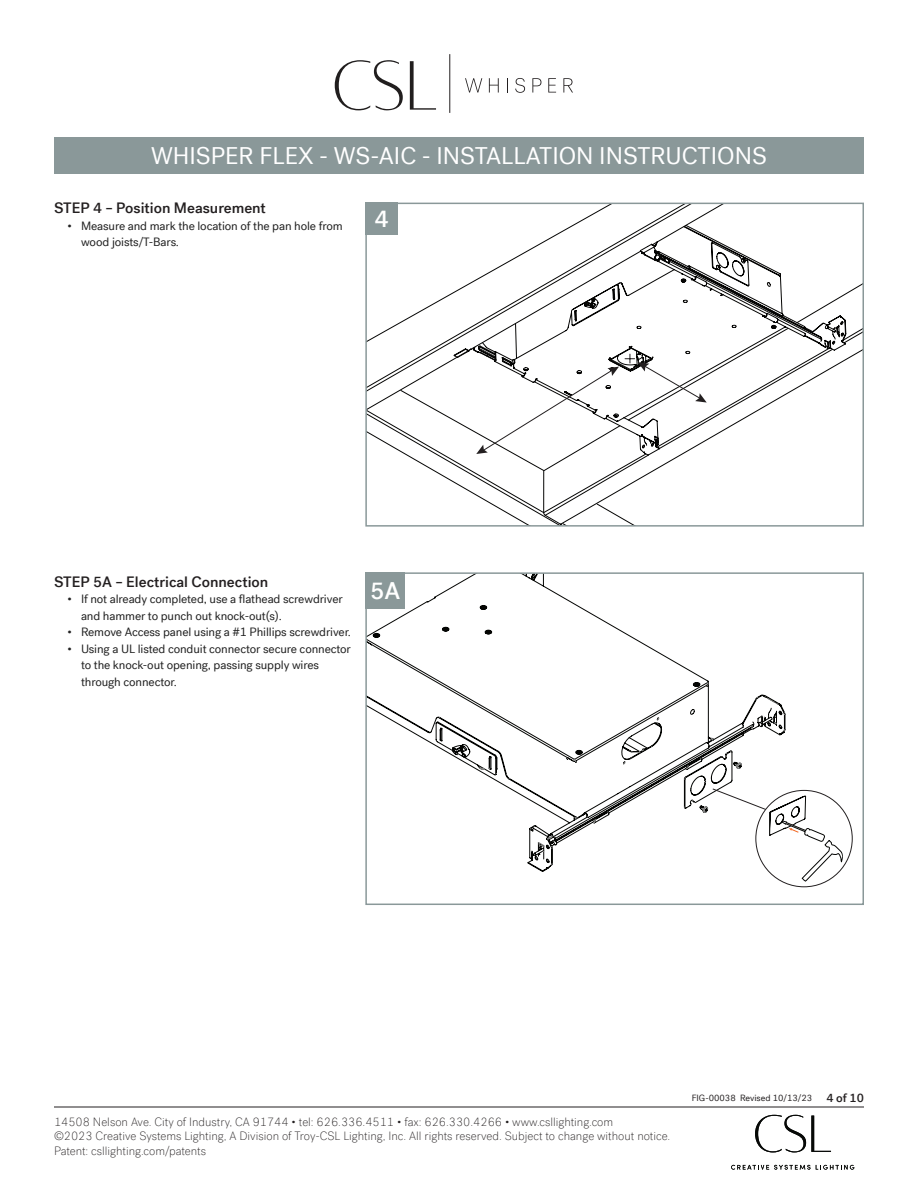
<style>
.page{position:relative;width:918px;height:1188px;background:#fff}
.page>*{position:absolute;margin:0;border:0;box-sizing:border-box;transform-origin:0 0}
.t1{font:24px "Post Grotesk";color:#fff}
.t2{font:500 24px "Post Grotesk";color:#fff}
.t3{font:500 15px "Post Grotesk";color:#231f20}
.t4{font:12px/16.5px "Post Grotesk";letter-spacing:-.01em;color:#222}
.t5{font:100 12px/14.4px "Post Grotesk";color:#231f20}
.t6{font:500 12px "Post Grotesk";color:#231f20}
.t7{font:9px "Post Grotesk";color:#231f20}
</style>
<div class="page">
<svg style="left:731px;top:1165px;width:79px;height:5px"></svg>
<svg style="left:816px;top:1165px;width:38px;height:5px"></svg>
<svg style="left:755px;top:1115px;width:76px;height:37px"></svg>
<svg style="left:410px;top:61px;width:26px;height:49px"></svg>
<svg style="left:335px;top:60px;width:68px;height:50px"></svg>
<hr style="left:449px;top:54px;width:1px;height:59px;background:#231f20">
<svg style="left:465px;top:78px;width:17px;height:15px"></svg>
<svg style="left:489px;top:78px;width:10px;height:15px"></svg>
<svg style="left:507px;top:78px;width:1px;height:15px"></svg>
<svg style="left:515px;top:78px;width:10px;height:15px"></svg>
<svg style="left:532px;top:78px;width:9px;height:15px"></svg>
<svg style="left:548px;top:78px;width:8px;height:15px"></svg>
<svg style="left:563px;top:78px;width:10px;height:15px"></svg>
<div style="left:54px;top:137px;width:810px;height:37px;background:#8a9899"></div>
<hr style="left:54px;top:1107px;width:810px;height:1px;background:#231f20">
<svg style="left:846px;top:284px;width:15px;height:11px"></svg>
<svg style="left:390px;top:206px;width:330px;height:122px"></svg>
<svg style="left:454px;top:225px;width:392px;height:169px"></svg>
<svg style="left:368px;top:328px;width:420px;height:196px"></svg>
<div style="left:365px;top:203px;width:499px;height:324px;border:2px solid #8a9899"></div>
<svg style="left:368px;top:575px;width:341px;height:297px"></svg>
<svg style="left:368px;top:823px;width:341px;height:42px"></svg>
<svg style="left:368px;top:682px;width:417px;height:141px"></svg>
<div style="left:365px;top:572px;width:499px;height:333px;border:2px solid #8a9899"></div>
<div style="left:365px;top:203px;width:33px;height:32px;background:#8a9899"></div>
<div style="left:365px;top:572px;width:40px;height:37px;background:#8a9899"></div>
<svg style="left:713px;top:789px;width:130px;height:93px"></svg>
<h1 class="t1" style="left:151px;top:142px;width:617px">WHISPER FLEX - WS-AIC - INSTALLATION INSTRUCTIONS</h1>
<p class="t3" style="left:54px;top:199px;width:214px">STEP 4 – Position Measurement</p>
<p class="t4" style="left:81px;top:217px;width:263px;text-indent:-14px">• Measure and mark the location of the pan hole from wood joists/T-Bars.</p>
<p class="t2" style="left:375px;top:205px;width:16px">4</p>
<p class="t3" style="left:54px;top:572px;width:216px">STEP 5A – Electrical Connection</p>
<p class="t4" style="left:81px;top:591px;width:263px;text-indent:-14px">• If not already completed, use a flathead screwdriver and hammer to punch out knock-out(s).</p>
<p class="t4" style="left:68px;top:624px;width:285px">• Remove Access panel using a #1 Phillips screwdriver.</p>
<p class="t4" style="left:81px;top:640px;width:271px;text-indent:-14px">• Using a UL listed conduit connector secure connector to the knock-out opening, passing supply wires through connector.</p>
<p class="t2" style="left:370px;top:576px;width:32px">5A</p>
<p class="t5" style="left:54px;top:1115px;width:618px">14508 Nelson Ave. City of Industry, CA 91744 • tel: 626.336.4511 • fax: 626.330.4266 • www.csllighting.com<br>©2023 Creative Systems Lighting, A Division of Troy-CSL Lighting, Inc. All rights reserved. Subject to change without notice.<br>Patent: csllighting.com/patents</p>
<p class="t7" style="left:692px;top:1093px;width:122px">FIG-00038 Revised 10/13/23</p>
<p class="t6" style="left:826px;top:1090px;width:39px">4 of 10</p>
</div>
